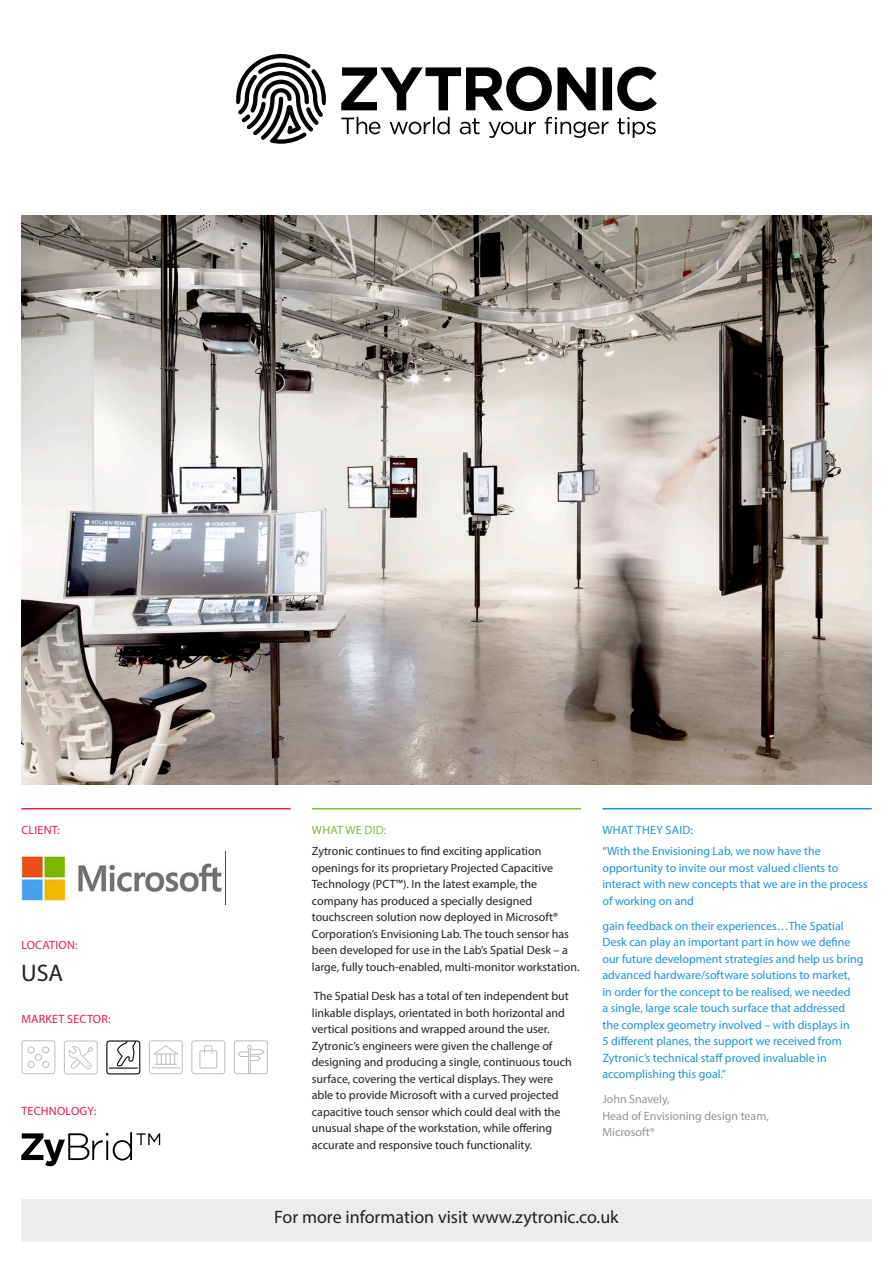
<style>
.page{position:relative;width:893px;height:1263px;background:#fff}
.page>*{position:absolute;margin:0;border:0;box-sizing:border-box;transform-origin:0 0}
.t1{font:24px "Myriad Pro";color:#231f20}
.t2{font:18px "Myriad Pro";color:#231f20}
.t3{font:12px/16.5px "Myriad Pro";color:#231f20}
.t4{font:12px/16.5px "Myriad Pro";color:#1c94d2}
.t5{font:12px "Myriad Pro";color:#939598}
.t6{font:12px "Myriad Pro";letter-spacing:.02em;color:#ed1951}
.t7{font:12px "Myriad Pro";letter-spacing:.02em;color:#1c94d2}
.t8{font:12px "Myriad Pro";letter-spacing:.02em;color:#80bc3c}
</style>
<div class="page">
<svg style="left:236px;top:54px;width:421px;height:90px"></svg>
<hr style="left:21px;top:808px;width:270px;height:1px;background:#ed1951">
<hr style="left:312px;top:808px;width:269px;height:1px;background:#80bc3c">
<hr style="left:603px;top:808px;width:269px;height:1px;background:#1c94d2">
<div style="left:21px;top:1199px;width:851px;height:43px;background:#ececee"></div>
<img style="left:21px;top:215px;width:851px;height:569px">
<svg style="left:149px;top:1040px;width:34px;height:34px"></svg>
<svg style="left:64px;top:1040px;width:34px;height:34px"></svg>
<svg style="left:106px;top:1040px;width:34px;height:34px"></svg>
<svg style="left:191px;top:1040px;width:34px;height:34px"></svg>
<svg style="left:234px;top:1040px;width:34px;height:34px"></svg>
<img style="left:21px;top:856px;width:201px;height:45px">
<svg style="left:21px;top:1132px;width:139px;height:34px"></svg>
<svg style="left:21px;top:1040px;width:34px;height:34px"></svg>
<p class="t6" style="left:21px;top:822px;width:40px">CLIENT:</p>
<p class="t6" style="left:21px;top:937px;width:58px">LOCATION:</p>
<p class="t1" style="left:21px;top:958px;width:44px">USA</p>
<p class="t6" style="left:21px;top:1012px;width:91px">MARKET SECTOR:</p>
<p class="t6" style="left:21px;top:1103px;width:76px">TECHNOLOGY:</p>
<p class="t8" style="left:312px;top:822px;width:76px">WHAT WE DID:</p>
<p class="t7" style="left:602px;top:822px;width:92px">WHAT THEY SAID:</p>
<p class="t3" style="left:312px;top:843px;width:269px">Zytronic continues to find exciting application openings for its proprietary Projected Capacitive Technology (PCT™). In the latest example, the company has produced a specially designed touchscreen solution now deployed in Microsoft® Corporation’s Envisioning Lab. The touch sensor has been developed for use in the Lab’s Spatial Desk – a large, fully touch-enabled, multi-monitor workstation.</p>
<p class="t3" style="left:312px;top:987px;width:261px">The Spatial Desk has a total of ten independent but linkable displays, orientated in both horizontal and vertical positions and wrapped around the user.<br>Zytronic’s engineers were given the challenge of designing and producing a single, continuous touch surface, covering the vertical displays. They were able to provide Microsoft with a curved projected capacitive touch sensor which could deal with the unusual shape of the workstation, while offering accurate and responsive touch functionality.</p>
<p class="t4" style="left:602px;top:843px;width:267px">“With the Envisioning Lab, we now have the opportunity to invite our most valued clients to interact with new concepts that we are in the process of working on and</p>
<p class="t4" style="left:602px;top:917px;width:263px">gain feedback on their experiences…The Spatial Desk can play an important part in how we define our future development strategies and help us bring advanced hardware/software solutions to market,<br>in order for the concept to be realised, we needed<br>a single, large scale touch surface that addressed the complex geometry involved – with displays in<br>5 different planes, the support we received from Zytronic’s technical staff proved invaluable in accomplishing this goal.”</p>
<p class="t5" style="left:602px;top:1092px;width:69px">John Snavely,</p>
<p class="t5" style="left:602px;top:1108px;width:168px">Head of Envisioning design team,</p>
<p class="t5" style="left:602px;top:1125px;width:54px">Microsoft®</p>
<h2 class="t2" style="left:274px;top:1206px;width:346px">For more information visit www.zytronic.co.uk</h2>
</div>
